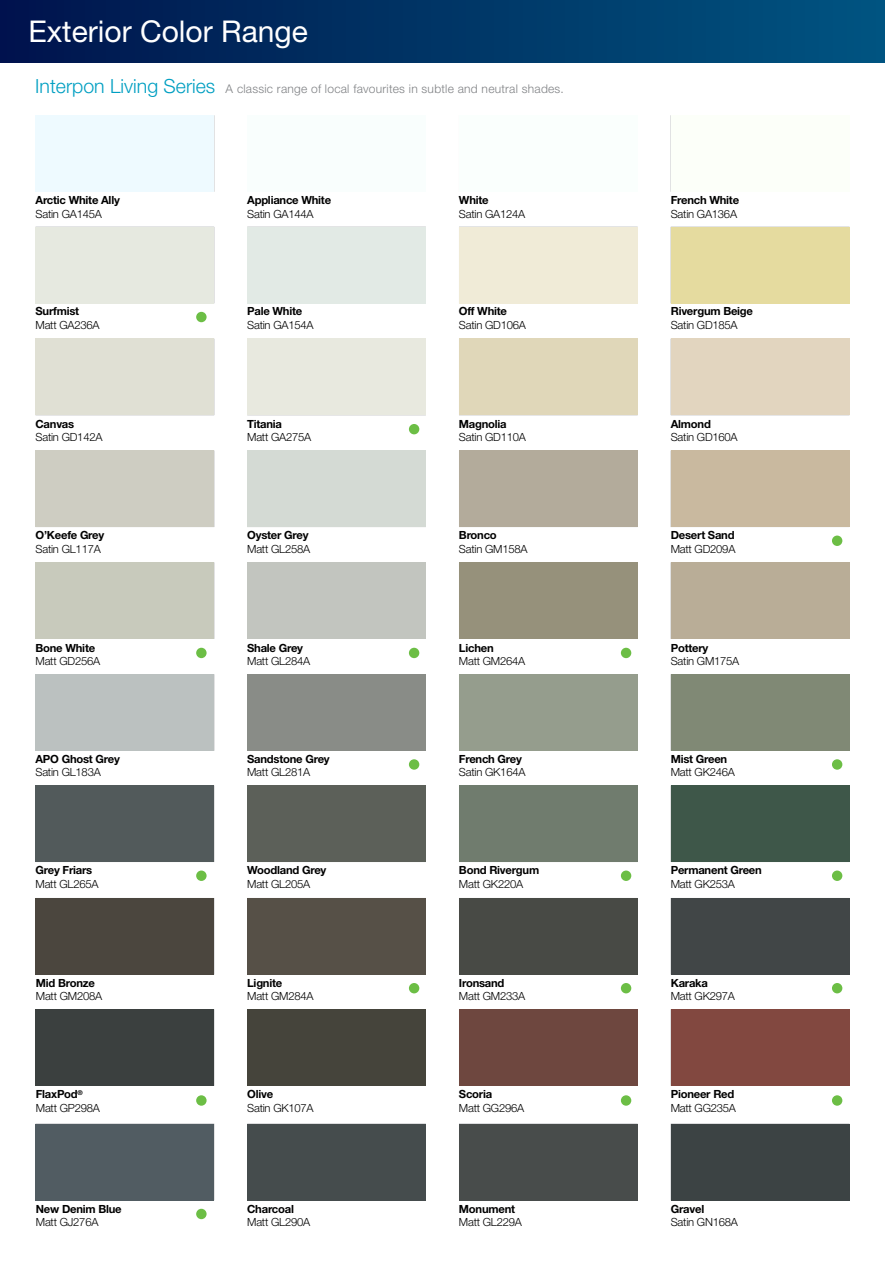
<style>
.page{position:relative;width:885px;height:1263px;background:#fff}
.page>*{position:absolute;margin:0;border:0;box-sizing:border-box;transform-origin:0 0}
.t1{font:30px "Helvetica Neue LT Std";color:#fff}
.t2{font:300 19.5px "Helvetica Neue LT Std";color:#009fc2}
.t3{font:300 12px "Helvetica Neue LT Std";letter-spacing:.02em;color:#808285}
.t4{font:300 11.25px/13.5px "Helvetica Neue LT Std";letter-spacing:-.02em;color:#000}
.t5{font:700 11.25px/13.5px "Helvetica Neue LT Std";letter-spacing:-.02em;color:#000}
.s1{font-weight:300}
.s2{font-weight:700}
</style>
<div class="page">
<div style="left:0;top:0;width:884px;height:63px;background:linear-gradient(to right,#00144c,#005580)"></div>
<div style="left:196px;top:648px;width:10px;height:10px;background:#6cbe45;border-radius:50%"></div>
<div style="left:831px;top:759px;width:11px;height:11px;background:#6cbe45;border-radius:50%"></div>
<div style="left:831px;top:535px;width:11px;height:11px;background:#6cbe45;border-radius:50%"></div>
<div style="left:620px;top:983px;width:11px;height:10px;background:#6cbe45;border-radius:50%"></div>
<div style="left:196px;top:1095px;width:10px;height:11px;background:#6cbe45;border-radius:50%"></div>
<div style="left:831px;top:1095px;width:11px;height:11px;background:#6cbe45;border-radius:50%"></div>
<div style="left:620px;top:1095px;width:11px;height:11px;background:#6cbe45;border-radius:50%"></div>
<div style="left:196px;top:870px;width:10px;height:11px;background:#6cbe45;border-radius:50%"></div>
<div style="left:196px;top:1209px;width:10px;height:10px;background:#6cbe45;border-radius:50%"></div>
<div style="left:831px;top:983px;width:11px;height:10px;background:#6cbe45;border-radius:50%"></div>
<div style="left:409px;top:983px;width:10px;height:10px;background:#6cbe45;border-radius:50%"></div>
<div style="left:831px;top:870px;width:11px;height:11px;background:#6cbe45;border-radius:50%"></div>
<div style="left:620px;top:870px;width:11px;height:11px;background:#6cbe45;border-radius:50%"></div>
<div style="left:409px;top:759px;width:10px;height:11px;background:#6cbe45;border-radius:50%"></div>
<div style="left:620px;top:648px;width:11px;height:10px;background:#6cbe45;border-radius:50%"></div>
<div style="left:409px;top:648px;width:10px;height:10px;background:#6cbe45;border-radius:50%"></div>
<div style="left:409px;top:424px;width:10px;height:10px;background:#6cbe45;border-radius:50%"></div>
<div style="left:196px;top:312px;width:10px;height:10px;background:#6cbe45;border-radius:50%"></div>
<div style="left:36px;top:562px;width:178px;height:77px;background:#c8cabc"></div>
<div style="left:670px;top:562px;width:179px;height:77px;background:#b9ad97"></div>
<div style="left:459px;top:562px;width:178px;height:77px;background:#96917b"></div>
<div style="left:247px;top:562px;width:179px;height:77px;background:#c2c5bf"></div>
<div style="left:670px;top:674px;width:179px;height:77px;background:#808975"></div>
<div style="left:459px;top:674px;width:178px;height:77px;background:#959d8d"></div>
<div style="left:247px;top:674px;width:179px;height:77px;background:#898c87"></div>
<div style="left:36px;top:674px;width:178px;height:77px;background:#bbc1c0"></div>
<div style="left:247px;top:898px;width:179px;height:76px;background:#565047"></div>
<div style="left:247px;top:1009px;width:179px;height:77px;background:#45443b"></div>
<div style="left:247px;top:1124px;width:179px;height:76px;background:#454c4d"></div>
<div style="left:670px;top:898px;width:179px;height:76px;background:#414647"></div>
<div style="left:670px;top:1009px;width:179px;height:77px;background:#824840"></div>
<div style="left:670px;top:1124px;width:179px;height:76px;background:#3c4344"></div>
<div style="left:36px;top:898px;width:178px;height:76px;background:#4b463e"></div>
<div style="left:36px;top:1009px;width:178px;height:77px;background:#3b403f"></div>
<div style="left:36px;top:1124px;width:178px;height:76px;background:#515c62"></div>
<div style="left:459px;top:898px;width:178px;height:76px;background:#484a45"></div>
<div style="left:459px;top:1009px;width:178px;height:77px;background:#6e473f"></div>
<div style="left:459px;top:1124px;width:178px;height:76px;background:#484c4b"></div>
<div style="left:670px;top:227px;width:179px;height:76px;background:#e5db9f"></div>
<div style="left:36px;top:115px;width:178px;height:77px;background:#eefaff"></div>
<div style="left:459px;top:227px;width:178px;height:76px;background:#f0ebd7"></div>
<div style="left:247px;top:115px;width:179px;height:77px;background:#f9fefd"></div>
<div style="left:670px;top:115px;width:179px;height:77px;background:#fcfff9"></div>
<div style="left:36px;top:227px;width:178px;height:76px;background:#e6e9e0"></div>
<div style="left:247px;top:227px;width:179px;height:76px;background:#e2eae5"></div>
<div style="left:459px;top:115px;width:178px;height:77px;background:#fafffd"></div>
<div style="left:247px;top:785px;width:179px;height:77px;background:#5c6059"></div>
<div style="left:459px;top:785px;width:178px;height:77px;background:#707c6e"></div>
<div style="left:36px;top:785px;width:178px;height:77px;background:#525a5b"></div>
<div style="left:670px;top:785px;width:179px;height:77px;background:#3e5749"></div>
<div style="left:670px;top:339px;width:179px;height:76px;background:#e2d5bf"></div>
<div style="left:670px;top:450px;width:179px;height:77px;background:#c9b99f"></div>
<div style="left:459px;top:339px;width:178px;height:76px;background:#e0d7b9"></div>
<div style="left:459px;top:450px;width:178px;height:77px;background:#b3ab9b"></div>
<div style="left:36px;top:339px;width:178px;height:76px;background:#e0e0d4"></div>
<div style="left:36px;top:450px;width:178px;height:77px;background:#cecdc2"></div>
<div style="left:247px;top:339px;width:179px;height:76px;background:#e8e9df"></div>
<div style="left:247px;top:450px;width:179px;height:77px;background:#d4dad4"></div>
<p class="t1" style="left:28px;top:13px;width:281px">Exterior Color Range</p>
<p class="t2" style="left:35px;top:74px;width:181px">Interpon Living Series</p>
<p class="t3" style="left:226px;top:82px;width:340px">A classic range of local favourites in subtle and neutral shades.</p>
<p class="t5" style="left:36px;top:193px;width:86px">Arctic White Ally<br><span class="s1">Satin GA145A</span></p>
<p class="t5" style="left:247px;top:193px;width:85px">Appliance White<br><span class="s1">Satin GA144A</span></p>
<p class="t5" style="left:670px;top:193px;width:70px">French White<br><span class="s1">Satin GA136A</span></p>
<p class="t4" style="left:459px;top:193px;width:68px"><span class="s2">White<br></span>Satin GA124A</p>
<p class="t4" style="left:36px;top:304px;width:66px"><span class="s2">Surfmist<br></span>Matt GA236A</p>
<p class="t4" style="left:247px;top:304px;width:68px"><span class="s2">Pale White<br></span>Satin GA154A</p>
<p class="t4" style="left:459px;top:304px;width:68px"><span class="s2">Off White<br></span>Satin GD106A</p>
<p class="t5" style="left:670px;top:304px;width:84px">Rivergum Beige<br><span class="s1">Satin GD185A</span></p>
<p class="t4" style="left:36px;top:417px;width:68px"><span class="s2">Canvas<br></span>Satin GD142A</p>
<p class="t4" style="left:247px;top:417px;width:66px"><span class="s2">Titania<br></span>Matt GA275A</p>
<p class="t4" style="left:459px;top:417px;width:68px"><span class="s2">Magnolia<br></span>Satin GD110A</p>
<p class="t4" style="left:670px;top:417px;width:68px"><span class="s2">Almond<br></span>Satin GD160A</p>
<p class="t5" style="left:36px;top:528px;width:70px">O’Keefe Grey<br><span class="s1">Satin GL117A</span></p>
<p class="t5" style="left:247px;top:528px;width:64px">Oyster Grey<br><span class="s1">Matt GL258A</span></p>
<p class="t4" style="left:459px;top:528px;width:70px"><span class="s2">Bronco<br></span>Satin GM158A</p>
<p class="t5" style="left:670px;top:528px;width:66px">Desert Sand<br><span class="s1">Matt GD209A</span></p>
<p class="t4" style="left:247px;top:640px;width:64px"><span class="s2">Shale Grey<br></span>Matt GL284A</p>
<p class="t4" style="left:36px;top:640px;width:66px"><span class="s2">Bone White<br></span>Matt GD256A</p>
<p class="t4" style="left:670px;top:640px;width:70px"><span class="s2">Pottery<br></span>Satin GM175A</p>
<p class="t4" style="left:459px;top:640px;width:68px"><span class="s2">Lichen<br></span>Matt GM264A</p>
<p class="t5" style="left:35px;top:752px;width:86px">APO Ghost Grey<br><span class="s1">Satin GL183A</span></p>
<p class="t5" style="left:247px;top:752px;width:84px">Sandstone Grey<br><span class="s1">Matt GL281A</span></p>
<p class="t4" style="left:459px;top:752px;width:68px"><span class="s2">French Grey<br></span>Satin GK164A</p>
<p class="t4" style="left:670px;top:752px;width:66px"><span class="s2">Mist Green<br></span>Matt GK246A</p>
<p class="t5" style="left:36px;top:863px;width:64px">Grey Friars<br><span class="s1">Matt GL265A</span></p>
<p class="t5" style="left:670px;top:863px;width:93px">Permanent Green<br><span class="s1">Matt GK253A</span></p>
<p class="t5" style="left:247px;top:863px;width:81px">Woodland Grey<br><span class="s1">Matt GL205A</span></p>
<p class="t5" style="left:459px;top:863px;width:82px">Bond Rivergum<br><span class="s1">Matt GK220A</span></p>
<p class="t4" style="left:36px;top:976px;width:68px"><span class="s2">Mid Bronze<br></span>Matt GM208A</p>
<p class="t4" style="left:247px;top:976px;width:68px"><span class="s2">Lignite<br></span>Matt GM284A</p>
<p class="t4" style="left:459px;top:976px;width:68px"><span class="s2">Ironsand<br></span>Matt GM233A</p>
<p class="t4" style="left:670px;top:976px;width:66px"><span class="s2">Karaka<br></span>Matt GK297A</p>
<p class="t4" style="left:36px;top:1087px;width:66px"><span class="s2">FlaxPod</span><sup>®<br></sup>Matt GP298A</p>
<p class="t4" style="left:247px;top:1087px;width:68px"><span class="s2">Olive<br></span>Satin GK107A</p>
<p class="t4" style="left:459px;top:1087px;width:67px"><span class="s2">Scoria<br></span>Matt GG296A</p>
<p class="t5" style="left:670px;top:1087px;width:67px">Pioneer Red<br><span class="s1">Matt GG235A</span></p>
<p class="t5" style="left:36px;top:1202px;width:87px">New Denim Blue<br><span class="s1">Matt GJ276A</span></p>
<p class="t4" style="left:247px;top:1202px;width:64px"><span class="s2">Charcoal<br></span>Matt GL290A</p>
<p class="t4" style="left:459px;top:1202px;width:64px"><span class="s2">Monument<br></span>Matt GL229A</p>
<p class="t4" style="left:670px;top:1202px;width:69px"><span class="s2">Gravel<br></span>Satin GN168A</p>
</div>
